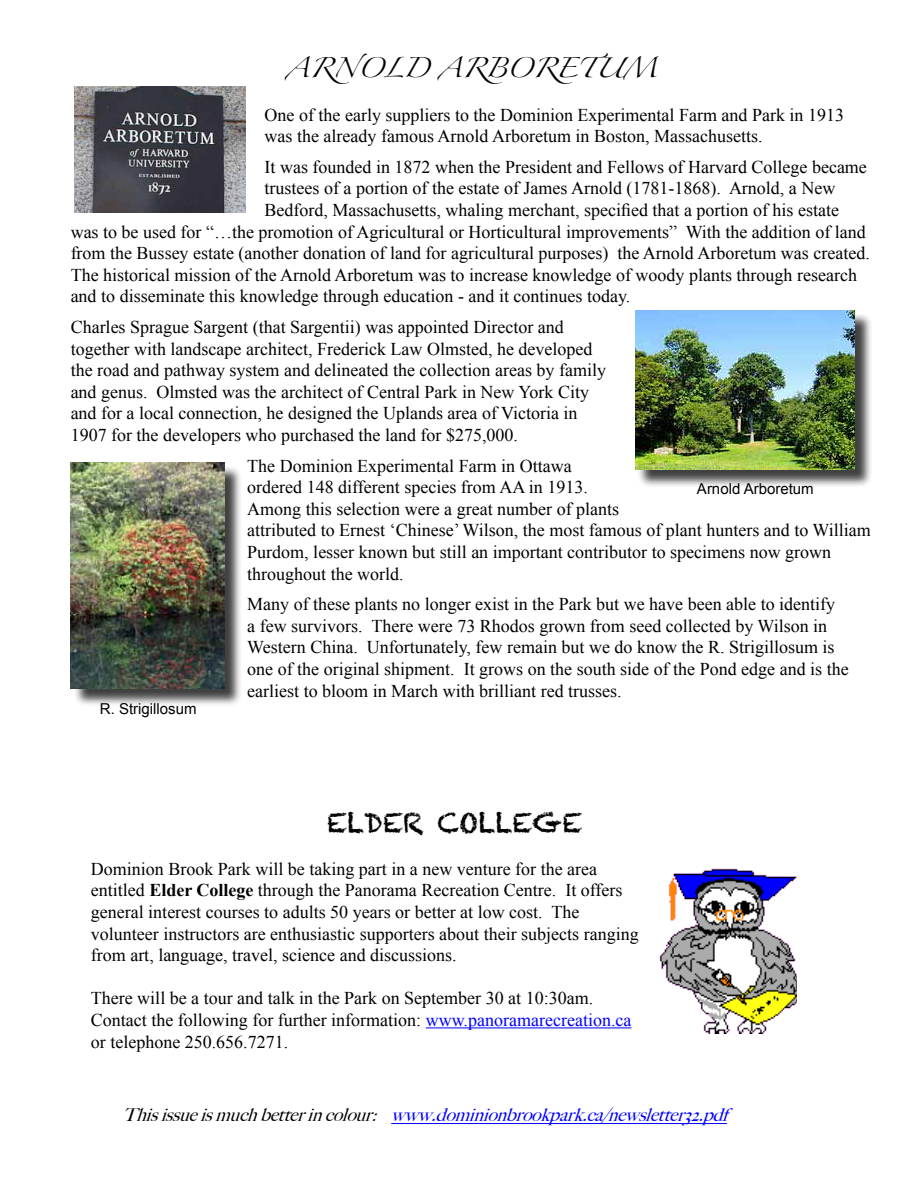
<style>
.page{position:relative;width:918px;height:1188px;background:#fff}
.page>*{position:absolute;margin:0;border:0;box-sizing:border-box;transform-origin:0 0}
.t1{font:27px "Chalkduster";color:#000}
.t2{font:18px/21.6px "Times New Roman";color:#000}
.t3{font:italic 500 18px "Big Caslon";color:#00f}
.t4{font:18px "Zapfino";color:#000}
.t5{font:15px "Arial";color:#000}
.s1{font-weight:700}
.s2{color:#00f}
.s3{color:#000}
</style>
<div class="page">
<hr style="left:391px;top:1123px;width:336px;height:1px;background:#00f">
<img style="left:75px;top:87px;width:170px;height:125px">
<div style="left:637px;top:313px;width:236px;height:175px;background:#000;opacity:.75"></div>
<img style="left:635px;top:310px;width:219px;height:159px">
<div style="left:73px;top:465px;width:170px;height:242px;background:#000;opacity:.75"></div>
<img style="left:71px;top:463px;width:153px;height:225px">
<hr style="left:426px;top:1027px;width:205px;height:1px;background:#00f">
<img style="left:659px;top:868px;width:137px;height:165px">
<p class="t4" style="left:286px;top:61px;width:373px">ARNOLD ARBORETUM</p>
<p class="t2" style="left:265px;top:103px;width:581px">One of the early suppliers to the Dominion Experimental Farm and Park in 1913 was the already famous Arnold Arboretum in Boston, Massachusetts.</p>
<p class="t2" style="left:265px;top:156px;width:604px">It was founded in 1872 when the President and Fellows of Harvard College became</p>
<p class="t2" style="left:265px;top:177px;width:572px">trustees of a portion of the estate of James Arnold (1781-1868). Arnold, a New</p>
<p class="t2" style="left:265px;top:199px;width:576px">Bedford, Massachusetts, whaling merchant, specified that a portion of his estate</p>
<p class="t2" style="left:71px;top:220px;width:797px">was to be used for “…the promotion of Agricultural or Horticultural improvements” With the addition of land</p>
<p class="t2" style="left:71px;top:242px;width:801px">from the Bussey estate (another donation of land for agricultural purposes) the Arnold Arboretum was created.</p>
<p class="t2" style="left:71px;top:264px;width:788px">The historical mission of the Arnold Arboretum was to increase knowledge of woody plants through research</p>
<p class="t2" style="left:71px;top:285px;width:561px">and to disseminate this knowledge through education - and it continues today.</p>
<p class="t2" style="left:71px;top:316px;width:537px">Charles Sprague Sargent (that Sargentii) was appointed Director and together with landscape architect, Frederick Law Olmsted, he developed the road and pathway system and delineated the collection areas by family and genus. Olmsted was the architect of Central Park in New York City and for a local connection, he designed the Uplands area of Victoria in 1907 for the developers who purchased the land for $275,000.</p>
<p class="t2" style="left:247px;top:454px;width:625px">The Dominion Experimental Farm in Ottawa<br>ordered 148 different species from AA in 1913.<br>Among this selection were a great number of plants<br>attributed to Ernest ‘Chinese’ Wilson, the most famous of plant hunters and to William Purdom, lesser known but still an important contributor to specimens now grown throughout the world.</p>
<p class="t2" style="left:247px;top:593px;width:603px">Many of these plants no longer exist in the Park but we have been able to identify<br>a few survivors. There were 73 Rhodos grown from seed collected by Wilson in Western China. Unfortunately, few remain but we do know the R. Strigillosum is one of the original shipment. It grows on the south side of the Pond edge and is the earliest to bloom in March with brilliant red trusses.</p>
<p class="t5" style="left:697px;top:479px;width:118px">Arnold Arboretum</p>
<p class="t5" style="left:100px;top:699px;width:98px">R. Strigillosum</p>
<h1 class="t1" style="left:327px;top:806px;width:257px">ELDER COLLEGE</h1>
<p class="t2" style="left:91px;top:858px;width:549px">Dominion Brook Park will be taking part in a new venture for the area entitled <span class="s1">Elder College</span> through the Panorama Recreation Centre. It offers general interest courses to adults 50 years or better at low cost. The volunteer instructors are enthusiastic supporters about their subjects ranging from art, language, travel, science and discussions.</p>
<p class="t2" style="left:91px;top:987px;width:542px">There will be a tour and talk in the Park on September 30 at 10:30am.<br>Contact the following for further information: <span class="s2">www.panoramarecreation.ca </span>or telephone 250.656.7271.</p>
<p class="t3" style="left:123px;top:1104px;width:608px"><span class="s3">Thisissueismuchbetterincolour:</span> www.dominionbrookp ark.ca/newsletter3 2.pdf</p>
</div>
